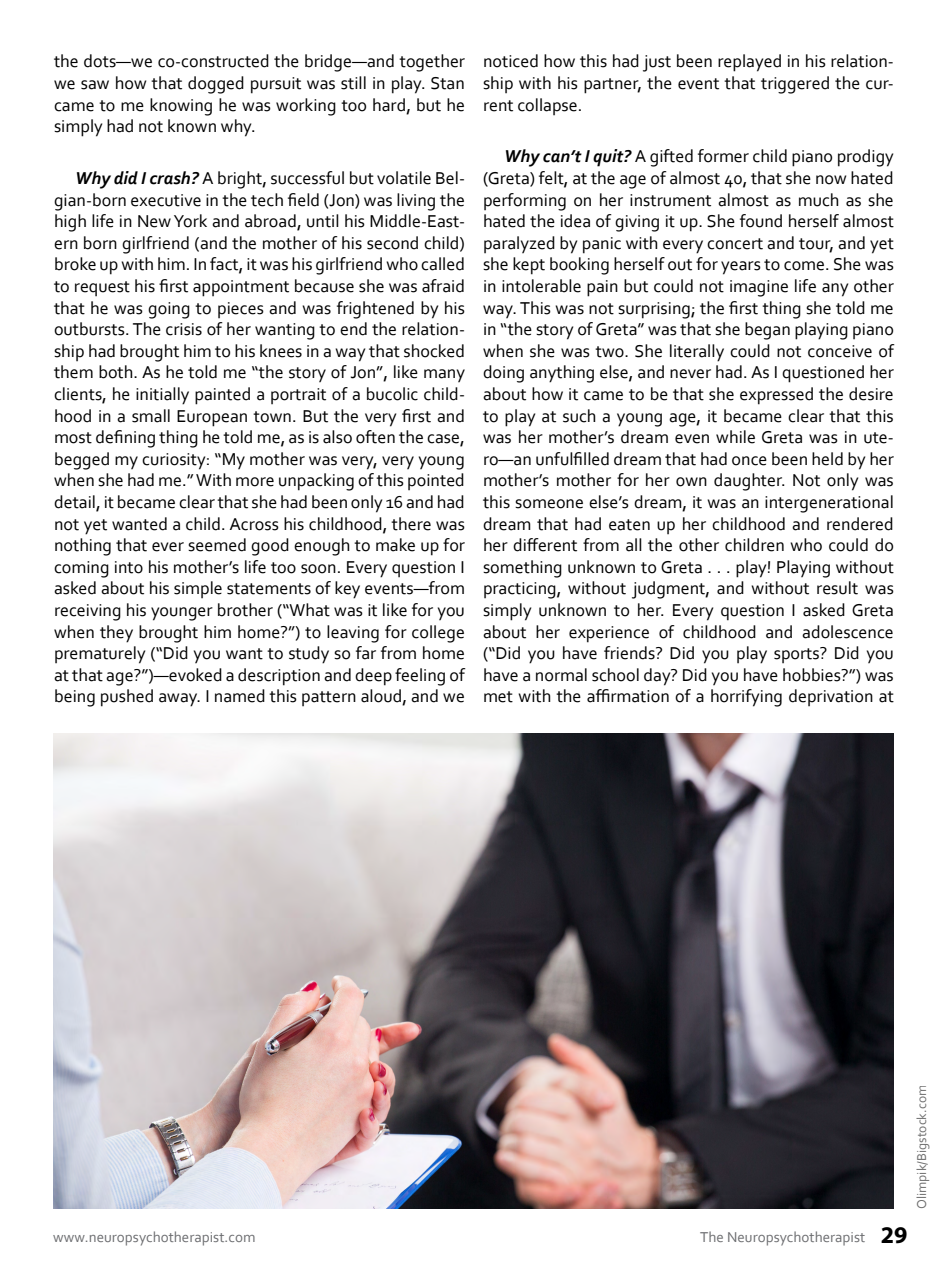
<style>
.page{position:relative;width:948px;height:1263px;background:#fff}
.page>*{position:absolute;margin:0;border:0;box-sizing:border-box;transform-origin:0 0}
.Feature_Body{font:18px/21.6px "Corbel";color:#000;text-align:justify}
.t1{font:15px "Corbel";color:#6d6e71}
.t2{font:13.5px "Corbel";color:#000}
.s1{font-weight:700;font-style:italic}
.s2{font-family:"Myriad Pro";font-weight:700;font-size:24px;color:#000}
</style>
<div class="page">
<img style="left:53px;top:734px;width:839px;height:475px">
<p class="Feature_Body" style="left:54px;top:50px;width:412px">the dots—we co-constructed the bridge—and together we saw how that dogged pursuit was still in play. Stan came to me knowing he was working too hard, but he simply had not known why.</p>
<p class="Feature_Body" style="left:54px;top:167px;width:412px;text-indent:21px"><span class="s1">Why did I crash?</span> A bright, successful but volatile Bel&shy;gian-born executive in the tech field (Jon) was living the high life in New York and abroad, until his Middle-East&shy;ern born girlfriend (and the mother of his second child) broke up with him. In fact, it was his girlfriend who called to request his first appointment because she was afraid that he was going to pieces and was frightened by his outbursts. The crisis of her wanting to end the relation&shy;ship had brought him to his knees in a way that shocked them both. As he told me “the story of Jon”, like many clients, he initially painted a portrait of a bucolic child&shy;hood in a small European town. But the very first and most defining thing he told me, as is also often the case, begged my curiosity: “My mother was very, very young when she had me.” With more unpacking of this pointed detail, it became clear that she had been only 16 and had not yet wanted a child. Across his childhood, there was nothing that ever seemed good enough to make up for coming into his mother’s life too soon. Every question I asked about his simple statements of key events—from receiving his younger brother (“What was it like for you when they brought him home?”) to leaving for college prematurely (“Did you want to study so far from home at that age?”)—evoked a description and deep feeling of being pushed away. I named this pattern aloud, and we</p>
<p class="Feature_Body" style="left:483px;top:50px;width:412px">noticed how this had just been replayed in his relation&shy;ship with his partner, the event that triggered the cur&shy;rent collapse.</p>
<p class="Feature_Body" style="left:483px;top:145px;width:412px;text-indent:21px"><span class="s1">Why can’t I quit?</span> A gifted former child piano prodigy (Greta) felt, at the age of almost 40, that she now hated performing on her instrument almost as much as she hated the idea of giving it up. She found herself almost paralyzed by panic with every concert and tour, and yet she kept booking herself out for years to come. She was in intolerable pain but could not imagine life any other way. This was not surprising; the first thing she told me in “the story of Greta” was that she began playing piano when she was two. She literally could not conceive of doing anything else, and never had. As I questioned her about how it came to be that she expressed the desire to play at such a young age, it became clear that this was her mother’s dream even while Greta was in ute&shy;ro—an unfulfilled dream that had once been held by her mother’s mother for her own daughter. Not only was this someone else’s dream, it was an intergenerational dream that had eaten up her childhood and rendered her different from all the other children who could do something unknown to Greta . . . play! Playing without practicing, without judgment, and without result was simply unknown to her. Every question I asked Greta about her experience of childhood and adolescence (“Did you have friends? Did you play sports? Did you have a normal school day? Did you have hobbies?”) was met with the affirmation of a horrifying deprivation at</p>
<p class="t1" style="left:53px;top:1228px;width:204px">www.neuropsychotherapist.com</p>
<p class="t1" style="left:700px;top:1228px;width:209px">The Neuropsychotherapist <span class="s2">29</span></p>
<p class="t2" style="left:912px;top:1209px;width:125px;rotate:-90deg">Olimpik/Bigstock.com</p>
</div>
